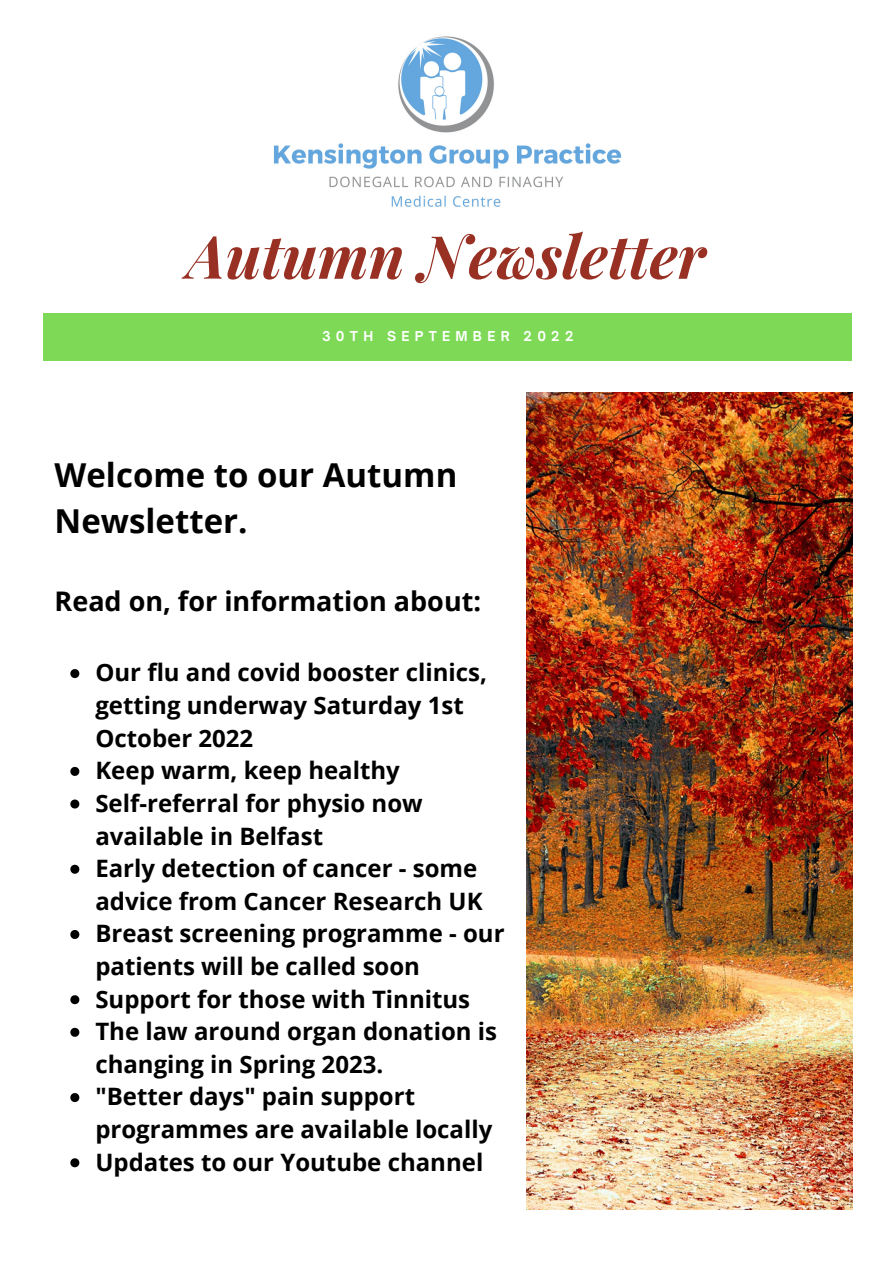
<style>
.page{position:relative;width:893px;height:1264px;background:#fff}
.page>*{position:absolute;margin:0;border:0;box-sizing:border-box;transform-origin:0 0}
.t1{font:italic 700 59.4px "Playfair Display";color:#983124}
.t2{font:700 33px/46px "Open Sans";color:#000}
.t3{font:700 27px "Open Sans";color:#000}
.t4{font:700 24px/32.5px "Open Sans";color:#000}
.t5{font:700 13.05px "Open Sauce One";letter-spacing:.4em;color:#fff}
</style>
<div class="page">
<img style="left:526px;top:392px;width:326px;height:817px">
<div style="left:43px;top:313px;width:808px;height:47px;background:#7ed957"></div>
<img style="left:274px;top:36px;width:348px;height:171px">
<svg style="left:70px;top:669px;width:9px;height:9px"></svg>
<svg style="left:70px;top:767px;width:9px;height:9px"></svg>
<svg style="left:70px;top:799px;width:9px;height:9px"></svg>
<svg style="left:70px;top:864px;width:9px;height:9px"></svg>
<svg style="left:70px;top:930px;width:9px;height:9px"></svg>
<svg style="left:70px;top:995px;width:9px;height:9px"></svg>
<svg style="left:70px;top:1027px;width:9px;height:9px"></svg>
<svg style="left:70px;top:1093px;width:9px;height:9px"></svg>
<svg style="left:70px;top:1158px;width:9px;height:9px"></svg>
<h1 class="t1" style="left:187px;top:214px;width:520px">Autumn Newsletter</h1>
<p class="t5" style="left:322px;top:328px;width:253px">30TH SEPTEMBER 2022</p>
<h2 class="t2" style="left:55px;top:451px;width:404px">Welcome to our Autumn<br>Newsletter.</h2>
<p class="t3" style="left:55px;top:581px;width:428px">Read on, for information about:</p>
<p class="t4" style="left:95px;top:656px;width:410px">Our flu and covid booster clinics, getting underway Saturday 1st<br>October 2022<br>Keep warm, keep healthy<br>Self-referral for physio now available in Belfast<br>Early detection of cancer - some advice from Cancer Research UK<br>Breast screening programme - our patients will be called soon<br>Support for those with Tinnitus<br>The law around organ donation is changing in Spring 2023.<br>"Better days" pain support programmes are available locally<br>Updates to our Youtube channel</p>
</div>
